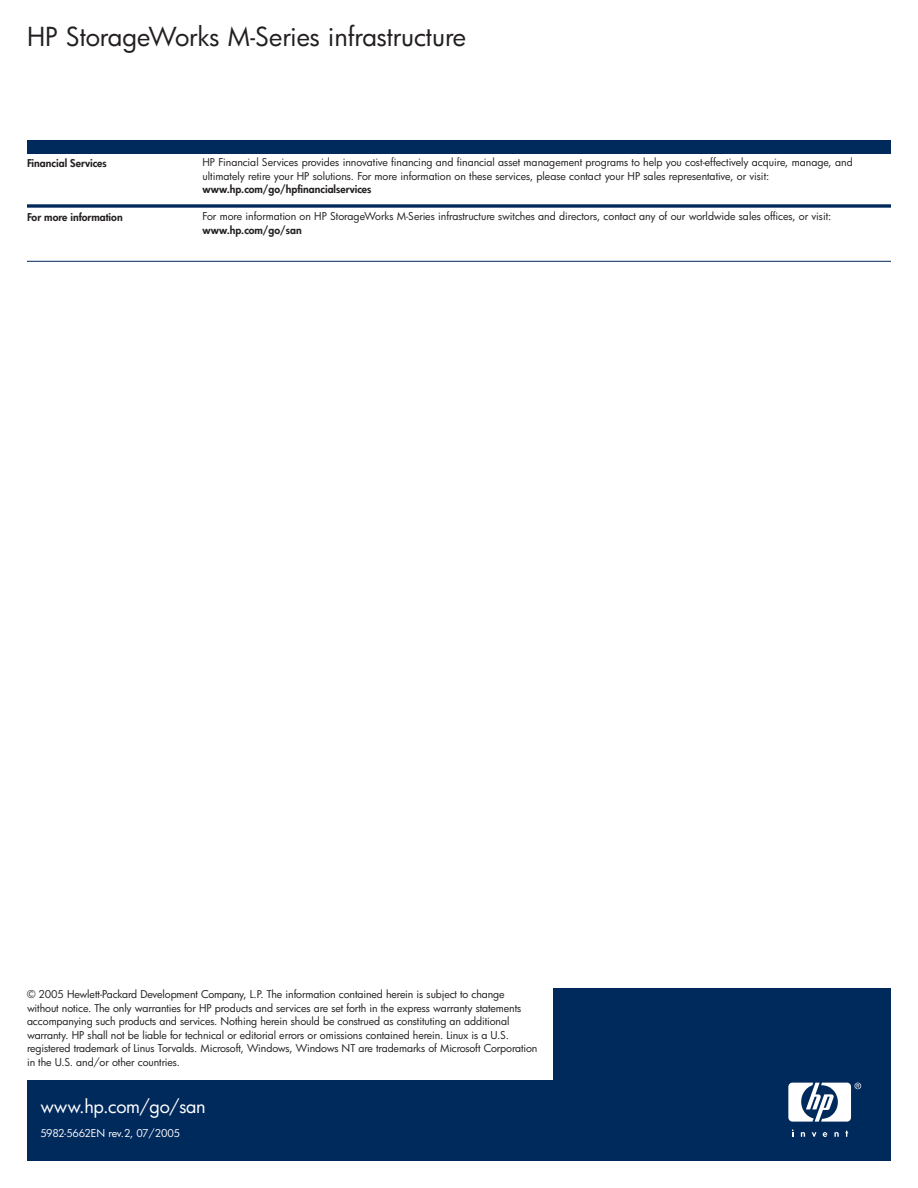
<style>
.page{position:relative;width:918px;height:1188px;background:#fff}
.page>*{position:absolute;margin:0;border:0;box-sizing:border-box;transform-origin:0 0}
.t1{font:25.5px "Futura";letter-spacing:-.005em;color:#231f20}
.t2{font:18px "Futura";letter-spacing:-.02em;color:#fff}
.t3{font:10.5px/13.5px "Futura";letter-spacing:-.005em;color:#231f20}
.t4{font:800 10.5px "Futura";color:#231f20}
.t5{font:10.5px "Futura";letter-spacing:-.03em;color:#fff}
</style>
<div class="page">
<svg style="left:27px;top:204px;width:864px;height:4px;background:#274975"></svg>
<hr style="left:27px;top:261px;width:864px;height:1px;background:#00295c">
<div style="left:554px;top:988px;width:337px;height:94px;background:#00295c"></div>
<div style="left:27px;top:1080px;width:864px;height:81px;background:#00295c"></div>
<div style="left:27px;top:140px;width:864px;height:14px;background:#00295c"></div>
<svg style="left:812px;top:1132px;width:4px;height:5px"></svg>
<svg style="left:801px;top:1132px;width:4px;height:5px"></svg>
<svg style="left:834px;top:1132px;width:5px;height:5px"></svg>
<svg style="left:792px;top:1129px;width:2px;height:8px"></svg>
<svg style="left:846px;top:1131px;width:2px;height:6px"></svg>
<svg style="left:823px;top:1132px;width:4px;height:5px"></svg>
<svg style="left:788px;top:1083px;width:73px;height:39px"></svg>
<h1 class="t1" style="left:27px;top:25px;width:441px">HP StorageWorks M-Series infrastructure</h1>
<p class="t4" style="left:27px;top:158px;width:81px">Financial Services</p>
<p class="t4" style="left:27px;top:212px;width:97px">For more information</p>
<p class="t3" style="left:202px;top:157px;width:652px">HP Financial Services provides innovative financing and financial asset management programs to help you cost-effectively acquire, manage, and ultimately retire your HP solutions. For more information on these services, please contact your HP sales representative, or visit:</p>
<p class="t4" style="left:202px;top:185px;width:170px">www.hp.com/go/hpfinancialservices</p>
<p class="t3" style="left:202px;top:211px;width:631px">For more information on HP StorageWorks M-Series infrastructure switches and directors, contact any of our worldwide sales offices, or visit:</p>
<p class="t4" style="left:202px;top:225px;width:101px">www.hp.com/go/san</p>
<p class="t3" style="left:27px;top:989px;width:512px">© 2005 Hewlett-Packard Development Company, L.P. The information contained herein is subject to change without notice. The only warranties for HP products and services are set forth in the express warranty statements accompanying such products and services. Nothing herein should be construed as constituting an additional warranty. HP shall not be liable for technical or editorial errors or omissions contained herein. Linux is a U.S. registered trademark of Linus Torvalds. Microsoft, Windows, Windows NT are trademarks of Microsoft Corporation in the U.S. and/or other countries.</p>
<h2 class="t2" style="left:40px;top:1098px;width:167px">www.hp.com/go/san</h2>
<p class="t5" style="left:40px;top:1129px;width:141px">5982-5662EN rev.2, 07/2005</p>
</div>
